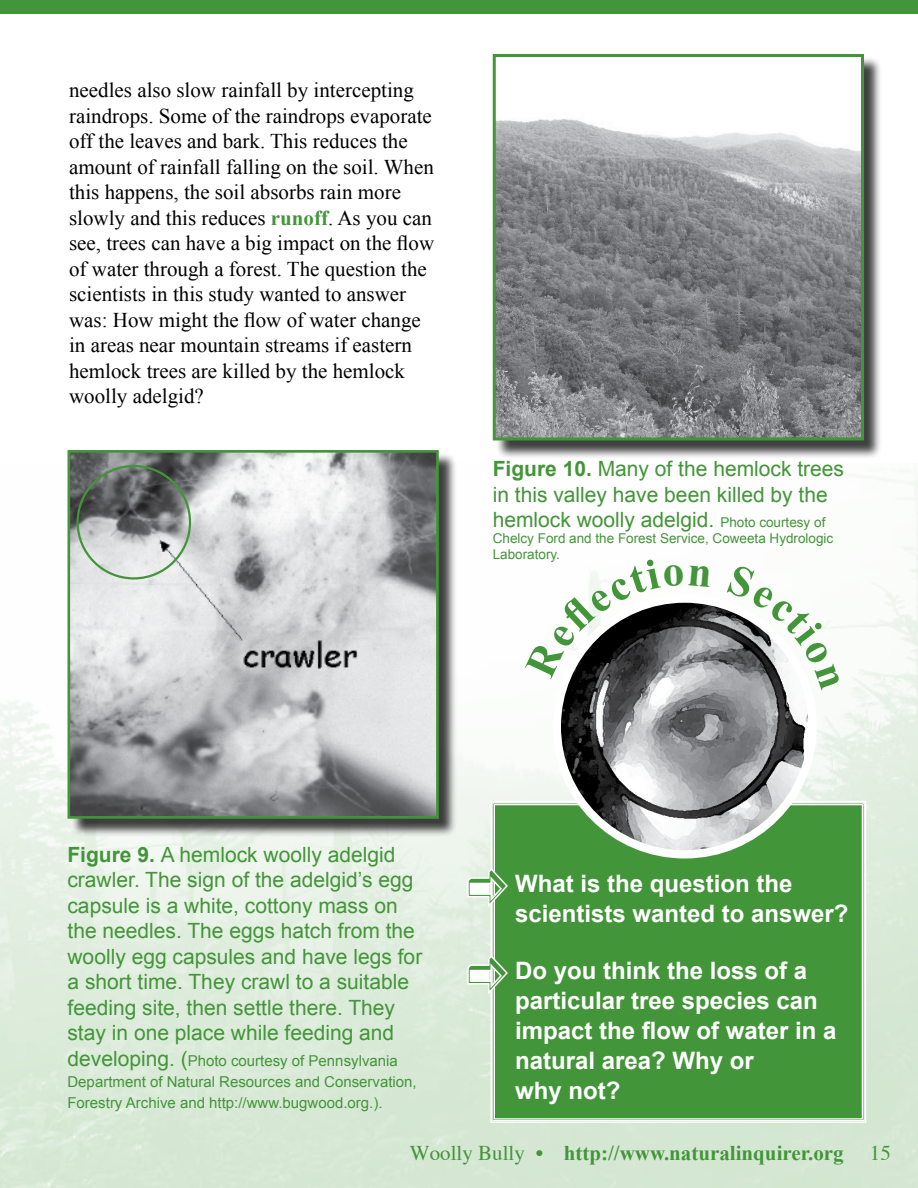
<style>
.page{position:relative;width:918px;height:1188px;background:#fff}
.page>*{position:absolute;margin:0;border:0;box-sizing:border-box;transform-origin:0 0}
.t1{font:700 24px/30px "Arial";color:#fff}
.t2{font:21px/25.5px "Times New Roman";color:#000}
.t3{font:21px/25.5px "Arial";color:#439539}
.t4{font:700 21px "Times New Roman";color:#439539}
.t5{font:21px "Times";color:#439539}
.t6{font:15px/21px "Arial";color:#439539}
.t7{font:13.5px/16.2px "Arial";color:#439539}
.s1{font-weight:700;color:#439539}
.s2{font-weight:700}
.s3{font-size:13.5px}
.s4{font-size:21px}
.s5{font-family:"Times";font-weight:400}
.s6{font-family:"Times";font-weight:400;font-style:italic}
</style>
<div class="page">
<div style="left:0;top:0;width:918px;height:14px;background:#439539"></div>
<div style="left:495px;top:56px;width:388px;height:403px;background:#000;opacity:.75"></div>
<img style="left:497px;top:58px;width:363px;height:378px">
<div style="left:493px;top:54px;width:371px;height:386px;border:3px solid #439539"></div>
<div style="left:70px;top:452px;width:387px;height:385px;background:#000;opacity:.75"></div>
<img style="left:71px;top:454px;width:364px;height:361px">
<div style="left:67px;top:450px;width:372px;height:369px;border:3px solid #439539"></div>
<div style="left:77px;top:465px;width:114px;height:115px;border:2px solid #439539;border-radius:50%"></div>
<div style="left:490px;top:800px;width:377px;height:323px;background:#439539"></div>
<img style="left:557px;top:599px;width:256px;height:255px;border-radius:128px">
<div style="left:553px;top:594px;width:264px;height:264px;border:8px solid #fff;border-radius:50%"></div>
<svg style="left:466px;top:867px;width:43px;height:42px;background:#a3cb9e"></svg>
<div style="left:470px;top:883px;width:19px;height:11px;background:#fff"></div>
<svg style="left:466px;top:954px;width:43px;height:43px"></svg>
<div style="left:470px;top:971px;width:19px;height:10px;background:#fff"></div>
<svg style="left:537px;top:566px;width:174px;height:113px"></svg>
<svg style="left:727px;top:564px;width:114px;height:126px"></svg>
<p class="t2" style="left:69px;top:77px;width:367px">needles also slow rainfall by intercepting raindrops. Some of the raindrops evaporate off the leaves and bark. This reduces the amount of rainfall falling on the soil. When this happens, the soil absorbs rain more slowly and this reduces <span class="s1">runoff</span>. As you can see, trees can have a big impact on the flow of water through a forest. The question the scientists in this study wanted to answer was: How might the flow of water change in areas near mountain streams if eastern hemlock trees are killed by the hemlock woolly adelgid?</p>
<p class="t3" style="left:493px;top:456px;width:353px"><span class="s2">Figure 10.</span> Many of the hemlock trees in this valley have been killed by the hemlock woolly adelgid. <span class="s3">Photo courtesy of</span></p>
<p class="t7" style="left:493px;top:531px;width:342px">Chelcy Ford and the Forest Service, Coweeta Hydrologic<br>Laboratory.</p>
<p class="t3" style="left:67px;top:842px;width:356px"><span class="s2">Figure 9.</span> A hemlock woolly adelgid crawler. The sign of the adelgid’s egg capsule is a white, cottony mass on the needles. The eggs hatch from the woolly egg capsules and have legs for a short time. They crawl to a suitable feeding site, then settle there. They stay in one place while feeding and</p>
<p class="t6" style="left:67px;top:1050px;width:351px"><span class="s4">developing. (</span>Photo courtesy of Pennsylvania<br>Department of Natural Resources and Conservation,<br>Forestry Archive and http://www.bugwood.org.).</p>
<p class="t4" style="left:410px;top:1138px;width:435px"><span class="s5">Woolly Bully</span> <span class="s6">•</span> http://www.naturalinquirer.org</p>
<p class="t5" style="left:870px;top:1140px;width:22px">15</p>
<p class="t1" style="left:515px;top:870px;width:335px">What is the question the scientists wanted to answer?</p>
<p class="t1" style="left:515px;top:957px;width:323px">Do you think the loss of a particular tree species can impact the flow of water in a natural area? Why or<br>why not?</p>
</div>
